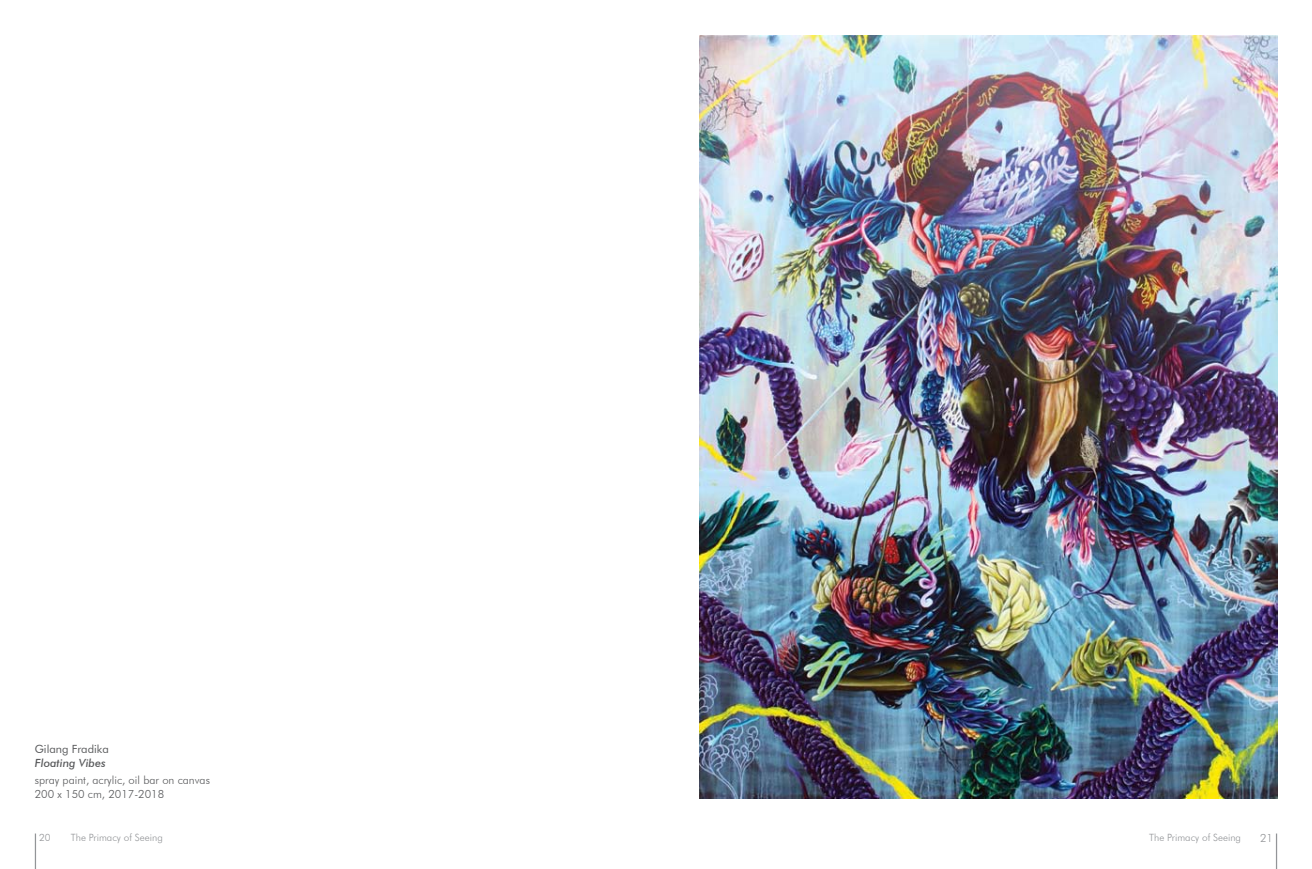
<style>
.page{position:relative;width:1312px;height:869px;background:#fff}
.page>*{position:absolute;margin:0;border:0;box-sizing:border-box;transform-origin:0 0}
.t1{font:300 11.25px/13.5px "Futura BT";color:#58595b}
.t2{font:11.25px "Futura BT";color:#58595b}
.t3{font:italic 500 11.25px "Futura BT";color:#58595b}
.t4{font:300 11.25px "Futura BT";color:#939598}
.t5{font:300 10px "Futura BT";color:#939598}
</style>
<div class="page">
<hr style="left:35px;top:833px;width:1px;height:35px;background:#939598">
<hr style="left:1275px;top:833px;width:1px;height:35px;background:#939598">
<img style="left:699px;top:35px;width:577px;height:762px">
<p class="t2" style="left:35px;top:742px;width:75px">Gilang Fradika</p>
<p class="t3" style="left:35px;top:755px;width:72px">Floating Vibes</p>
<p class="t1" style="left:35px;top:773px;width:177px">spray paint, acrylic, oil bar on canvas<br>200 x 150 cm, 2017-2018</p>
<p class="t5" style="left:39px;top:831px;width:13px">20</p>
<p class="t5" style="left:71px;top:831px;width:93px">The Primacy of Seeing</p>
<p class="t5" style="left:1148px;top:831px;width:93px">The Primacy of Seeing</p>
<p class="t4" style="left:1259px;top:830px;width:14px">21</p>
</div>
